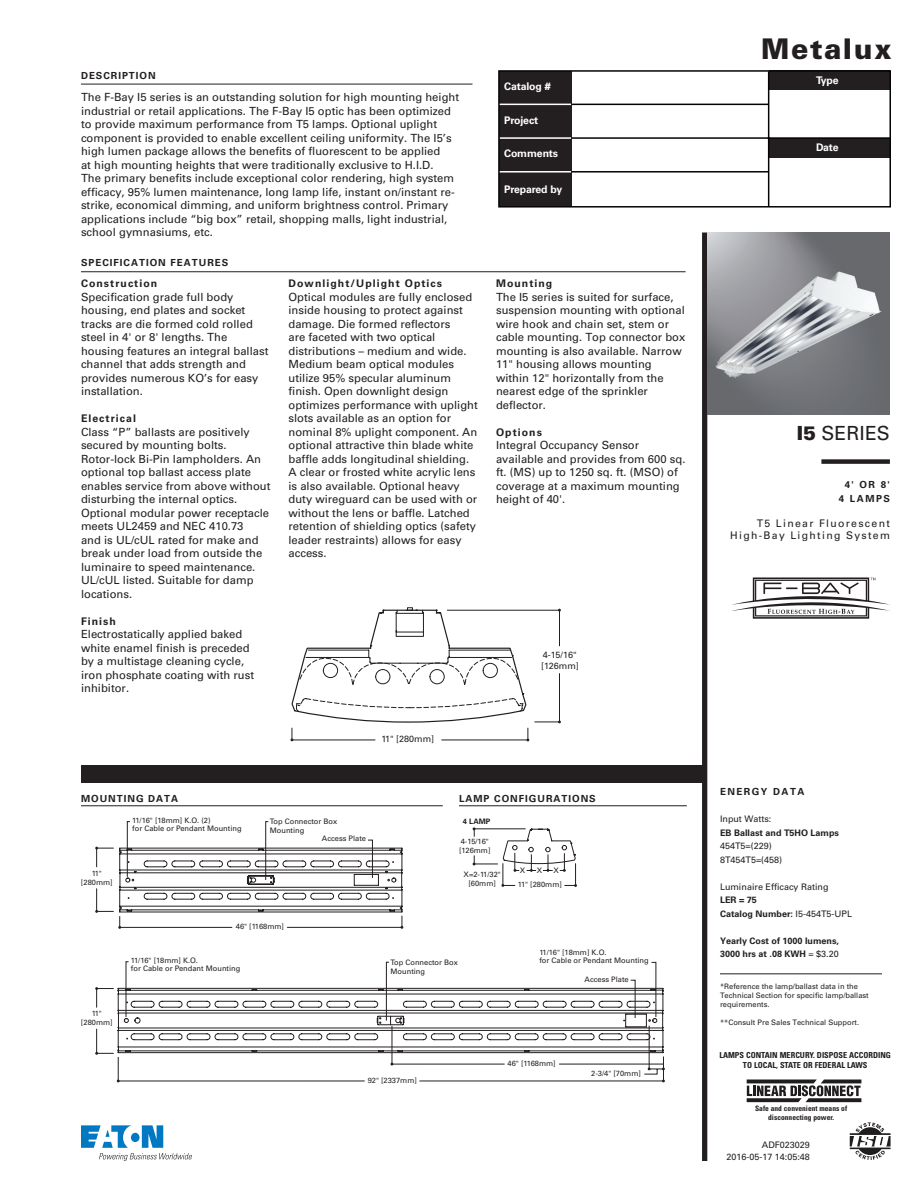
<style>
.page{position:relative;width:918px;height:1188px;background:#fff}
.page>*{position:absolute;margin:0;border:0;box-sizing:border-box;transform-origin:0 0}
.t1{font:900 28.5px "Univers LT Std";letter-spacing:.05em;color:#231f20}
.t2{font:19.5px "Univers LT Std";color:#231f20}
.t3{font:11.25px/13.5px "Univers LT Std";color:#231f20}
.t4{font:700 10.5px "Univers LT Std";letter-spacing:.1em;color:#231f20}
.t5{font:10.5px/12px "Univers LT Std";letter-spacing:.125em;color:#231f20;text-align:right}
.t6{font:700 10.5px "Univers LT Std";letter-spacing:-.01em;color:#fff}
.t7{font:700 9.75px/13.5px "Univers LT Std";letter-spacing:.1em;color:#231f20;text-align:center}
.t8{font:700 9.75px "Univers LT Std";letter-spacing:.15em;color:#231f20}
.t9{font:9px/12px "Univers LT Std";color:#231f20}
.t10{font:700 9px/13.5px "Univers LT Std";color:#231f20}
.t11{font:700 condensed 8.25px/9.9px "Univers LT Std";color:#201d1e;text-align:center}
.t12{font:7.5px/9px "Univers LT Std";color:#231f20}
.t13{font:700 condensed 7.5px/9px "Univers LT Std";color:#201d1e;text-align:center}
.t14{font:700 7.5px "Univers LT Std";color:#231f20}
.s1{font-weight:900}
.s2{font-weight:400}
</style>
<div class="page">
<div style="left:702px;top:232px;width:5px;height:929px;background:#231f20"></div>
<div style="left:81px;top:765px;width:625px;height:18px;background:#231f20"></div>
<div style="left:821px;top:459px;width:69px;height:5px;background:#231f20"></div>
<div style="left:499px;top:71px;width:72px;height:136px;background:#231f20"></div>
<div style="left:769px;top:71px;width:121px;height:19px;background:#231f20"></div>
<div style="left:769px;top:138px;width:121px;height:20px;background:#231f20"></div>
<hr style="left:571px;top:104px;width:198px;height:1px;background:#040503">
<hr style="left:499px;top:104px;width:72px;height:1px;background:#fff">
<hr style="left:571px;top:171px;width:198px;height:2px;background:#040503">
<hr style="left:499px;top:171px;width:72px;height:2px;background:#fff">
<hr style="left:768px;top:71px;width:1px;height:136px;background:#040503">
<hr style="left:571px;top:137px;width:319px;height:2px;background:#040503">
<hr style="left:500px;top:137px;width:71px;height:2px;background:#fff">
<div style="left:498px;top:70px;width:393px;height:138px;border:2px solid #040503"></div>
<hr style="left:81px;top:271px;width:605px;height:1px;background:#231f20">
<hr style="left:81px;top:84px;width:391px;height:1px;background:#231f20">
<hr style="left:720px;top:974px;width:162px;height:1px;background:#231f20">
<img style="left:707px;top:232px;width:182px;height:183px">
<hr style="left:559px;top:673px;width:1px;height:49px;background:#231f20">
<hr style="left:559px;top:610px;width:1px;height:36px;background:#231f20">
<hr style="left:447px;top:610px;width:112px;height:1px;background:#231f20">
<svg style="left:535px;top:720px;width:26px;height:3px"></svg>
<svg style="left:291px;top:608px;width:238px;height:133px"></svg>
<svg style="left:732px;top:578px;width:158px;height:41px"></svg>
<svg style="left:747px;top:1080px;width:114px;height:22px"></svg>
<svg style="left:850px;top:1122px;width:41px;height:38px"></svg>
<svg style="left:81px;top:1125px;width:111px;height:36px"></svg>
<svg style="left:95px;top:961px;width:570px;height:121px"></svg>
<svg style="left:473px;top:827px;width:104px;height:60px"></svg>
<hr style="left:459px;top:806px;width:228px;height:1px;background:#231f20">
<svg style="left:95px;top:821px;width:308px;height:108px"></svg>
<hr style="left:81px;top:806px;width:362px;height:1px;background:#231f20">
<p class="t7" style="left:81px;top:69px;width:76px">DESCRIPTION</p>
<p class="t3" style="left:81px;top:90px;width:380px">The F-Bay I5 series is an outstanding solution for high mounting height industrial or retail applications. The F-Bay I5 optic has been optimized to provide maximum performance from T5 lamps. Optional uplight component is provided to enable excellent ceiling uniformity. The I5’s high lumen package allows the benefits of fluorescent to be applied<br>at high mounting heights that were traditionally exclusive to H.I.D.<br>The primary benefits include exceptional color rendering, high system efficacy, 95% lumen maintenance, long lamp life, instant on/instant re&shy;strike, economical dimming, and uniform brightness control. Primary applications include “big box” retail, shopping malls, light industrial, school gymnasiums, etc.</p>
<p class="t7" style="left:81px;top:256px;width:149px">SPECIFICATION FEATURES</p>
<p class="t4" style="left:81px;top:278px;width:78px">Construction</p>
<p class="t3" style="left:81px;top:290px;width:189px">Specification grade full body housing, end plates and socket tracks are die formed cold rolled steel in 4' or 8' lengths. The housing features an integral ballast channel that adds strength and provides numerous KO’s for easy installation.</p>
<p class="t4" style="left:81px;top:413px;width:56px">Electrical</p>
<p class="t3" style="left:81px;top:425px;width:191px">Class “P” ballasts are positively secured by mounting bolts.<br>Rotor-lock Bi-Pin lampholders. An optional top ballast access plate enables service from above without disturbing the internal optics.<br>Optional modular power receptacle meets UL2459 and NEC 410.73<br>and is UL/cUL rated for make and break under load from outside the luminaire to speed maintenance.<br>UL/cUL listed. Suitable for damp locations.</p>
<p class="t4" style="left:81px;top:615px;width:37px">Finish</p>
<p class="t3" style="left:81px;top:628px;width:175px">Electrostatically applied baked white enamel finish is preceded by a multistage cleaning cycle, iron phosphate coating with rust inhibitor.</p>
<p class="t4" style="left:289px;top:278px;width:155px">Downlight/Uplight Optics</p>
<p class="t3" style="left:289px;top:290px;width:191px">Optical modules are fully enclosed inside housing to protect against damage. Die formed reflectors<br>are faceted with two optical distributions – medium and wide.<br>Medium beam optical modules utilize 95% specular aluminum finish. Open downlight design optimizes performance with uplight slots available as an option for nominal 8% uplight component. An optional attractive thin blade white baffle adds longitudinal shielding.<br>A clear or frosted white acrylic lens is also available. Optional heavy duty wireguard can be used with or without the lens or baffle. Latched retention of shielding optics (safety leader restraints) allows for easy access.</p>
<p class="t9" style="left:381px;top:733px;width:54px">11" [280mm]</p>
<p class="t6" style="left:504px;top:80px;width:48px">Catalog #</p>
<p class="t6" style="left:504px;top:114px;width:36px">Project</p>
<p class="t6" style="left:504px;top:148px;width:56px">Comments</p>
<p class="t6" style="left:504px;top:183px;width:60px">Prepared by</p>
<p class="t4" style="left:496px;top:278px;width:58px">Mounting</p>
<p class="t3" style="left:496px;top:290px;width:191px">The I5 series is suited for surface, suspension mounting with optional wire hook and chain set, stem or cable mounting. Top connector box mounting is also available. Narrow<br>11" housing allows mounting within 12" horizontally from the nearest edge of the sprinkler deflector.</p>
<p class="t4" style="left:496px;top:426px;width:47px">Options</p>
<p class="t3" style="left:496px;top:439px;width:191px">Integral Occupancy Sensor available and provides from 600 sq. ft. (MS) up to 1250 sq. ft. (MSO) of coverage at a maximum mounting height of 40'.</p>
<p class="t9" style="left:541px;top:649px;width:39px;line-height:10.9px">4-15/16" [126mm]</p>
<p class="t7" style="left:81px;top:792px;width:99px">MOUNTING DATA</p>
<p class="t7" style="left:459px;top:792px;width:138px">LAMP CONFIGURATIONS</p>
<p class="t12" style="left:81px;top:869px;width:33px;text-align:center">11" [280mm]</p>
<p class="t12" style="left:132px;top:817px;width:111px;line-height:7.5px">11/16" [18mm] K.O. (2)<br>for Cable or Pendant Mounting</p>
<p class="t12" style="left:270px;top:817px;width:69px">Top Connector Box<br>Mounting</p>
<p class="t12" style="left:322px;top:834px;width:46px">Access Plate</p>
<p class="t14" style="left:463px;top:817px;width:29px">4 LAMP</p>
<p class="t12" style="left:459px;top:837px;width:33px">4-15/16" [126mm]</p>
<p class="t12" style="left:464px;top:869px;width:39px;text-align:center">X=2-11/32" [60mm]</p>
<p class="t12" style="left:520px;top:866px;width:7px">X</p>
<p class="t12" style="left:537px;top:866px;width:7px">X</p>
<p class="t12" style="left:553px;top:866px;width:7px">X</p>
<p class="t12" style="left:518px;top:880px;width:46px">11" [280mm]</p>
<p class="t12" style="left:236px;top:922px;width:50px">46" [1168mm]</p>
<p class="t12" style="left:131px;top:957px;width:111px;line-height:7.5px">11/16" [18mm] K.O.<br>for Cable or Pendant Mounting</p>
<p class="t12" style="left:391px;top:958px;width:69px">Top Connector Box<br>Mounting</p>
<p class="t12" style="left:539px;top:949px;width:111px;line-height:7.5px">11/16" [18mm] K.O.<br>for Cable or Pendant Mounting</p>
<p class="t12" style="left:585px;top:974px;width:46px">Access Plate</p>
<p class="t12" style="left:81px;top:1009px;width:33px;text-align:center">11" [280mm]</p>
<p class="t12" style="left:508px;top:1059px;width:50px">46" [1168mm]</p>
<p class="t12" style="left:368px;top:1076px;width:51px">92" [2337mm]</p>
<p class="t12" style="left:591px;top:1069px;width:51px">2-3/4" [70mm]</p>
<h1 class="t1" style="left:761px;top:31px;width:132px">Metalux</h1>
<p class="t6" style="left:816px;top:74px;width:24px">Type</p>
<p class="t6" style="left:816px;top:142px;width:24px">Date</p>
<h2 class="t2" style="left:797px;top:422px;width:95px"><span class="s1">I5</span> SERIES</h2>
<p class="t7" style="left:839px;top:478px;width:53px">4' OR 8'<br>4 LAMPS</p>
<p class="t5" style="left:730px;top:518px;width:161px">T5 Linear Fluorescent<br>High-Bay Lighting System</p>
<p class="t8" style="left:720px;top:786px;width:86px">ENERGY DATA</p>
<p class="t9" style="left:720px;top:813px;width:53px">Input Watts:</p>
<p class="t10" style="left:720px;top:826px;width:121px">EB Ballast and T5HO Lamps</p>
<p class="t9" style="left:720px;top:839px;width:64px;line-height:13.5px">454T5=(229)<br>8T454T5=(458)</p>
<p class="t9" style="left:720px;top:881px;width:110px">Luminaire Efficacy Rating</p>
<p class="t10" style="left:720px;top:893px;width:134px">LER = 75<br>Catalog Number: <span class="s2">I5-454T5-UPL</span></p>
<p class="t10" style="left:720px;top:934px;width:121px">Yearly Cost of 1000 lumens,<br>3000 hrs at .08 KWH <span class="s2">= $3.20</span></p>
<p class="t12" style="left:720px;top:982px;width:150px">*Reference the lamp/ballast data in the<br>Technical Section for specific lamp/ballast requirements.</p>
<p class="t12" style="left:720px;top:1018px;width:141px">**Consult Pre Sales Technical Support.</p>
<p class="t11" style="left:719px;top:1050px;width:173px">LAMPS CONTAIN MERCURY. DISPOSE ACCORDING<br>TO LOCAL, STATE OR FEDERAL LAWS</p>
<p class="t13" style="left:755px;top:1104px;width:93px">Safe and convenient means of disconnecting power.</p>
<p class="t9" style="left:726px;top:1139px;width:85px;text-align:right">ADF023029<br>2016-05-17 14:05:48</p>
</div>
